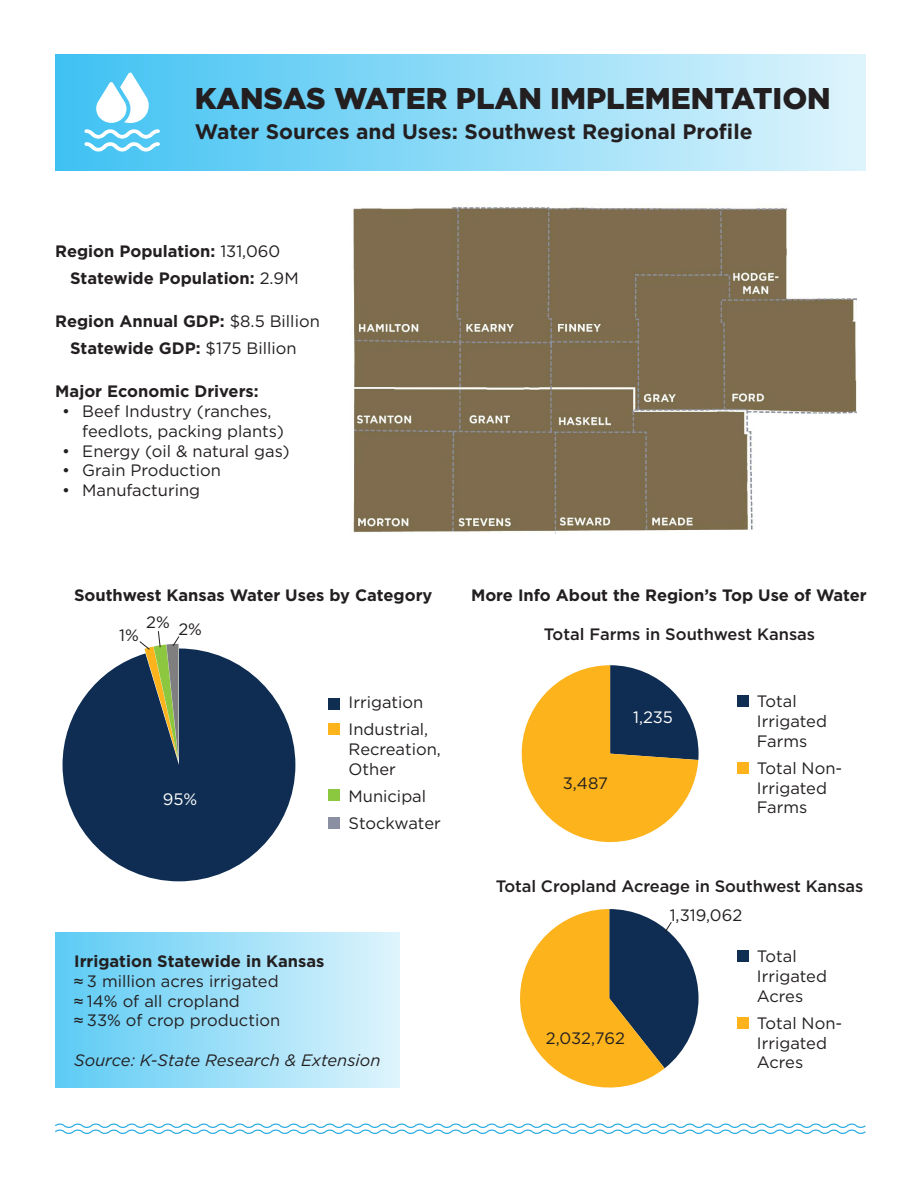
<style>
.page{position:relative;width:918px;height:1188px;background:#fff}
.page>*{position:absolute;margin:0;border:0;box-sizing:border-box;transform-origin:0 0}
.t1{font:900 30px "Gotham";color:#231f20}
.t2{font:700 21px "Gotham";color:#231f20}
.t3{font:16.5px/19.8px "Gotham";color:#231f20}
.t4{font:700 16.5px/27px "Gotham";color:#231f20;text-align:center}
.t5{font:500 16.5px/28.3px "Gotham";letter-spacing:-.005em;color:#231f20}
.t6{font:italic 16.5px "Gotham";color:#231f20}
.t7{font:16.5px "Gotham";color:#fff}
.s1{font-weight:400}
.s2{font-weight:700}
.s3{font-family:"Arial Narrow"}
</style>
<div class="page">
<svg style="left:55px;top:1123px;width:811px;height:11px"></svg>
<div style="left:56px;top:933px;width:343px;height:154px;background:linear-gradient(to right,#5dcbf4,#def4fc)"></div>
<div style="left:737px;top:696px;width:12px;height:11px;background:#0f2e52"></div>
<div style="left:737px;top:762px;width:12px;height:11px;background:#fcb31c"></div>
<svg style="left:521px;top:665px;width:178px;height:178px"></svg>
<div style="left:737px;top:951px;width:12px;height:11px;background:#0f2e52"></div>
<div style="left:737px;top:1017px;width:12px;height:11px;background:#fcb31c"></div>
<svg style="left:520px;top:909px;width:179px;height:179px"></svg>
<div style="left:329px;top:698px;width:11px;height:11px;background:#0f2e52"></div>
<div style="left:329px;top:724px;width:11px;height:11px;background:#fcb31c"></div>
<div style="left:329px;top:790px;width:11px;height:11px;background:#8cc740"></div>
<div style="left:329px;top:817px;width:11px;height:12px;background:#8a8fa1"></div>
<svg style="left:63px;top:648px;width:232px;height:233px;fill:#0f2d52"></svg>
<svg style="left:139px;top:631px;width:41px;height:129px;background:#6a7969"></svg>
<img style="left:353px;top:206px;width:504px;height:328px">
<div style="left:55px;top:54px;width:810px;height:116px;background:linear-gradient(to right,#3ec1f2,#def4fc)"></div>
<svg style="left:84px;top:73px;width:76px;height:79px"></svg>
<p class="t1" style="left:195px;top:78px;width:637px">KANSAS WATER PLAN IMPLEMENTATION</p>
<p class="t2" style="left:195px;top:118px;width:559px">Water Sources and Uses: Southwest Regional Profile</p>
<p class="t4" style="left:70px;top:238px;width:230px;text-align:left;text-indent:-15px">Region Population: <span class="s1">131,060<br></span>Statewide Population: <span class="s1">2.9M</span></p>
<p class="t4" style="left:55px;top:308px;width:266px">Region Annual GDP: <span class="s1">$8.5 Billion<br></span>Statewide GDP: <span class="s1">$175 Billion</span></p>
<p class="t4" style="left:55px;top:378px;width:205px">Major Economic Drivers:</p>
<p class="t3" style="left:82px;top:401px;width:203px;text-indent:-20px">• Beef Industry (ranches, feedlots, packing plants)</p>
<p class="t3" style="left:62px;top:441px;width:229px">• Energy (oil &amp; natural gas)</p>
<p class="t3" style="left:62px;top:460px;width:160px">• Grain Production</p>
<p class="t3" style="left:62px;top:480px;width:140px">• Manufacturing</p>
<p class="t4" style="left:74px;top:582px;width:360px">Southwest Kansas Water Uses by Category</p>
<p class="t3" style="left:119px;top:625px;width:21px">1%</p>
<p class="t3" style="left:146px;top:615px;width:57px">2% 2%</p>
<p class="t7" style="left:163px;top:789px;width:36px">95%</p>
<p class="t3" style="left:349px;top:688px;width:81px;line-height:27px">Irrigation<br>Industrial,</p>
<p class="t3" style="left:349px;top:739px;width:94px">Recreation,<br>Other</p>
<p class="t3" style="left:349px;top:782px;width:94px;line-height:27px">Municipal<br>Stockwater</p>
<p class="t3" style="left:74px;top:951px;width:252px"><span class="s2">Irrigation Statewide in Kansas </span><span class="s3">≈</span> 3 million acres irrigated<br><span class="s3">≈</span> 14% of all cropland<br><span class="s3">≈</span> 33% of crop production</p>
<p class="t6" style="left:74px;top:1050px;width:308px">Source: K-State Research &amp; Extension</p>
<p class="t4" style="left:471px;top:582px;width:397px">More Info About the Region’s Top Use of Water</p>
<p class="t5" style="left:544px;top:620px;width:273px">Total Farms in Southwest Kansas</p>
<p class="t3" style="left:563px;top:773px;width:47px">3,487</p>
<p class="t7" style="left:633px;top:707px;width:41px">1,235</p>
<p class="t3" style="left:757px;top:691px;width:72px">Total<br>Irrigated<br>Farms</p>
<p class="t3" style="left:757px;top:758px;width:87px">Total Non-<br>Irrigated<br>Farms</p>
<p class="t5" style="left:670px;top:872px;width:195px;text-indent:-174px">Total Cropland Acreage in Southwest Kansas<br><span class="s1">1,319,062</span></p>
<p class="t3" style="left:757px;top:946px;width:72px">Total<br>Irrigated<br>Acres</p>
<p class="t3" style="left:757px;top:1013px;width:87px">Total Non-<br>Irrigated<br>Acres</p>
<p class="t3" style="left:546px;top:1028px;width:81px">2,032,762</p>
</div>
